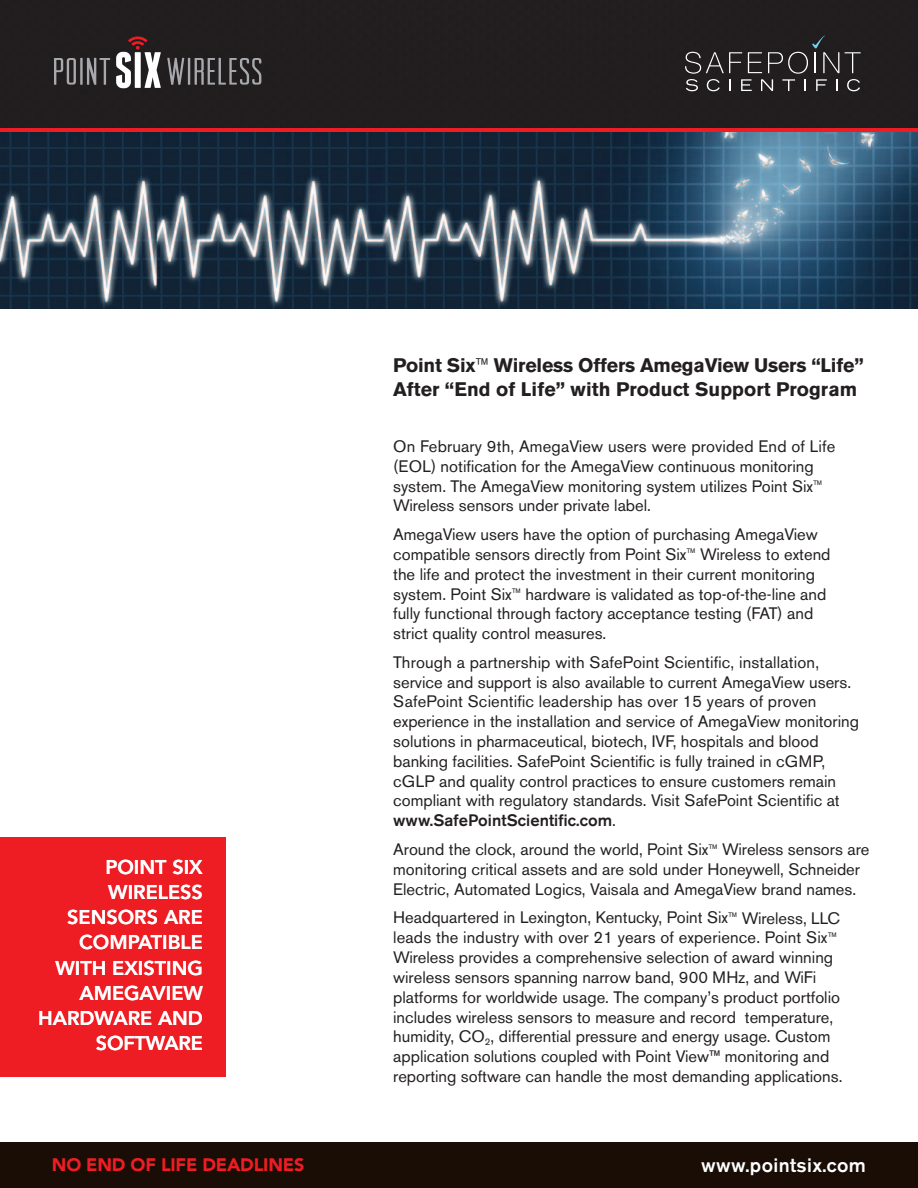
<style>
.page{position:relative;width:918px;height:1188px;background:#fff}
.page>*{position:absolute;margin:0;border:0;box-sizing:border-box;transform-origin:0 0}
.t1{font:800 19.8px "Avenir";color:#fff}
.t2{font:700 19.5px/24px "Akzidenz Grotesk BE";letter-spacing:-.01em;color:#231f20}
.t3{font:500 19.5px "Akzidenz Grotesk BE";letter-spacing:.02em;color:#fff}
.t4{font:900 18px "Avenir";letter-spacing:-.01em;color:#ee1d23}
.t5{font:16.5px/19.8px "Akzidenz Grotesk BE";color:#231f20}
.s1{font-weight:300}
.s2{font-weight:300;font-size:13.5px}
.s3{font-weight:500}
</style>
<div class="page">
<div style="left:0;top:837px;width:226px;height:240px;background:#ee1d23"></div>
<img style="left:0;top:132px;width:918px;height:177px">
<div style="left:0;top:0;width:918px;height:132px;background:#231f20"></div>
<hr style="left:0;top:129px;width:918px;height:3px;background:#ee1d23">
<div style="left:0;top:1143px;width:918px;height:45px;background:#190d06"></div>
<svg style="left:54px;top:58px;width:56px;height:27px"></svg>
<svg style="left:116px;top:36px;width:45px;height:52px"></svg>
<svg style="left:167px;top:58px;width:94px;height:27px"></svg>
<svg style="left:845px;top:52px;width:16px;height:21px"></svg>
<svg style="left:847px;top:79px;width:13px;height:12px"></svg>
<svg style="left:685px;top:36px;width:154px;height:55px"></svg>
<p class="t1" style="left:105px;top:855px;width:99px">POINT SIX</p>
<p class="t1" style="left:108px;top:880px;width:84px">WIRELESS</p>
<p class="t1" style="left:67px;top:906px;width:137px">SENSORS ARE</p>
<p class="t1" style="left:79px;top:931px;width:125px">COMPATIBLE</p>
<p class="t1" style="left:55px;top:956px;width:149px">WITH EXISTING</p>
<p class="t1" style="left:79px;top:981px;width:125px">AMEGAVIEW</p>
<p class="t1" style="left:38px;top:1006px;width:166px">HARDWARE AND</p>
<p class="t1" style="left:96px;top:1032px;width:108px">SOFTWARE</p>
<p class="t1" style="left:180px;top:880px;width:12px">S</p>
<p class="t4" style="left:52px;top:1154px;width:254px">NO END OF LIFE DEADLINES</p>
<p class="t2" style="left:393px;top:354px;width:472px">Point Six<span class="s1">™</span> Wireless Offers AmegaView Users “Life”<br>After “End of Life” with Product Support Program</p>
<p class="t5" style="left:393px;top:436px;width:444px">On February 9th, AmegaView users were provided End of Life (EOL) notification for the AmegaView continuous monitoring system. The AmegaView monitoring system utilizes Point Six<span class="s2">™ </span>Wireless sensors under private label.</p>
<p class="t5" style="left:393px;top:524px;width:439px">AmegaView users have the option of purchasing AmegaView compatible sensors directly from Point Six<span class="s2">™</span> Wireless to extend the life and protect the investment in their current monitoring system. Point Six<span class="s2">™</span> hardware is validated as top-of-the-line and fully functional through factory acceptance testing (FAT) and strict quality control measures.</p>
<p class="t5" style="left:393px;top:652px;width:467px">Through a partnership with SafePoint Scientific, installation, service and support is also available to current AmegaView users.<br>SafePoint Scientific leadership has over 15 years of proven experience in the installation and service of AmegaView monitoring solutions in pharmaceutical, biotech, IVF, hospitals and blood banking facilities. SafePoint Scientific is fully trained in cGMP, cGLP and quality control practices to ensure customers remain compliant with regulatory standards. Visit SafePoint Scientific at <span class="s3">www.SafePointScientific.com</span>.</p>
<p class="t5" style="left:393px;top:839px;width:478px">Around the clock, around the world, Point Six<span class="s2">™</span> Wireless sensors are monitoring critical assets and are sold under Honeywell, Schneider<br>Electric, Automated Logics, Vaisala and AmegaView brand names.</p>
<p class="t5" style="left:393px;top:908px;width:451px">Headquartered in Lexington, Kentucky, Point Six<span class="s2">™</span> Wireless, LLC leads the industry with over 21 years of experience. Point Six<span class="s2">™ </span>Wireless provides a comprehensive selection of award winning wireless sensors spanning narrow band, 900 MHz, and WiFi platforms for worldwide usage. The company’s product portfolio includes wireless sensors to measure and record temperature, humidity, CO<sub>2</sub>, differential pressure and energy usage. Custom application solutions coupled with Point View™ monitoring and reporting software can handle the most demanding applications.</p>
<p class="t3" style="left:701px;top:1153px;width:166px">www.pointsix.com</p>
</div>
